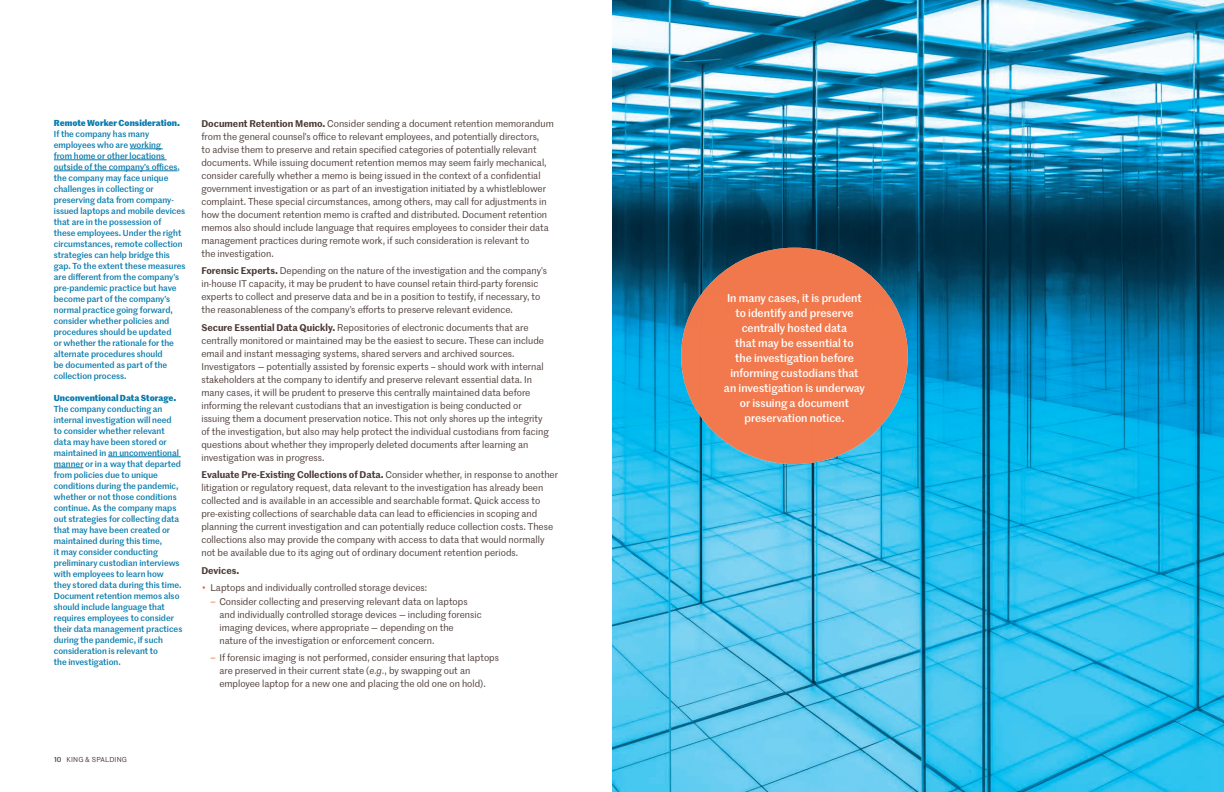
<style>
.page{position:relative;width:1224px;height:792px;background:#fff}
.page>*{position:absolute;margin:0;border:0;box-sizing:border-box;transform-origin:0 0}
.Call_Out{font:500 11px/15px "Marr Sans";color:#fff;text-align:center}
.Body_Copy{font:9.5px/13px "Marr Sans";color:#4a3934}
.Body_Copy-2{font:600 9.5px "Marr Sans";color:#4a3934}
.Call_Out-2{font:500 8.5px/11px "Marr Sans";color:#077bad}
.Call_Out_Heading{font:700 8.5px "Marr Sans";color:#077bad}
.t1{font:7px "Marr Sans";letter-spacing:.02em;color:#4a3934}
.s1{font-weight:700}
.s2{font-weight:600}
.s3{font-weight:500;font-size:7px;color:#f15921}
.s4{font-style:italic}
.s5{font-weight:500}
</style>
<div class="page">
<img style="left:612px;top:0;width:612px;height:792px">
<div style="left:681px;top:248px;width:227px;height:216px;background:#f1794d;border-radius:50%"></div>
<hr style="left:130px;top:149px;width:33px;height:1px;background:#077bad">
<hr style="left:54px;top:160px;width:113px;height:1px;background:#077bad">
<hr style="left:54px;top:171px;width:123px;height:1px;background:#077bad">
<hr style="left:108px;top:457px;width:73px;height:1px;background:#077bad">
<hr style="left:54px;top:468px;width:30px;height:1px;background:#077bad">
<p class="Call_Out_Heading" style="left:54px;top:117px;width:128px">Remote Worker Consideration.</p>
<p class="Call_Out-2" style="left:54px;top:128px;width:133px">If the company has many employees who are working<br>from home or other locations outside of the company’s offices, the company may face unique challenges in collecting or preserving data from company&shy;issued laptops and mobile devices that are in the possession of<br>these employees. Under the right circumstances, remote collection strategies can help bridge this gap. To the extent these measures are different from the company’s pre-pandemic practice but have become part of the company’s normal practice going forward, consider whether policies and procedures should be updated<br>or whether the rationale for the alternate procedures should<br>be documented as part of the collection process.</p>
<p class="Call_Out-2" style="left:54px;top:392px;width:130px"><span class="s1">Unconventional Data Storage.<br></span>The company conducting an internal investigation will need<br>to consider whether relevant data may have been stored or maintained in an unconventional manner or in a way that departed from policies due to unique conditions during the pandemic, whether or not those conditions continue. As the company maps out strategies for collecting data that may have been created or maintained during this time,<br>it may consider conducting preliminary custodian interviews with employees to learn how they stored data during this time.<br>Document retention memos also should include language that requires employees to consider their data management practices during the pandemic, if such consideration is relevant to<br>the investigation.</p>
<p class="Body_Copy" style="left:201px;top:116px;width:354px"><span class="s2">Document Retention Memo.</span> Consider sending a document retention memorandum from the general counsel’s office to relevant employees, and potentially directors,<br>to advise them to preserve and retain specified categories of potentially relevant documents. While issuing document retention memos may seem fairly mechanical, consider carefully whether a memo is being issued in the context of a confidential government investigation or as part of an investigation initiated by a whistleblower complaint. These special circumstances, among others, may call for adjustments in how the document retention memo is crafted and distributed. Document retention memos also should include language that requires employees to consider their data management practices during remote work, if such consideration is relevant to<br>the investigation.</p>
<p class="Body_Copy" style="left:201px;top:264px;width:347px"><span class="s2">Forensic Experts.</span> Depending on the nature of the investigation and the company’s in-house IT capacity, it may be prudent to have counsel retain third-party forensic experts to collect and preserve data and be in a position to testify, if necessary, to the reasonableness of the company’s efforts to preserve relevant evidence.</p>
<p class="Body_Copy" style="left:201px;top:320px;width:349px"><span class="s2">Secure Essential Data Quickly.</span> Repositories of electronic documents that are centrally monitored or maintained may be the easiest to secure. These can include email and instant messaging systems, shared servers and archived sources.<br>Investigators — potentially assisted by forensic experts – should work with internal stakeholders at the company to identify and preserve relevant essential data. In many cases, it will be prudent to preserve this centrally maintained data before informing the relevant custodians that an investigation is being conducted or issuing them a document preservation notice. This not only shores up the integrity of the investigation, but also may help protect the individual custodians from facing questions about whether they improperly deleted documents after learning an investigation was in progress.</p>
<p class="Body_Copy" style="left:201px;top:468px;width:358px"><span class="s2">Evaluate Pre-Existing Collections of Data.</span> Consider whether, in response to another litigation or regulatory request, data relevant to the investigation has already been collected and is available in an accessible and searchable format. Quick access to pre-existing collections of searchable data can lead to efficiencies in scoping and planning the current investigation and can potentially reduce collection costs. These collections also may provide the company with access to data that would normally not be available due to its aging out of ordinary document retention periods.</p>
<p class="Body_Copy-2" style="left:201px;top:563px;width:39px">Devices.</p>
<p class="Body_Copy" style="left:210px;top:581px;width:218px">Laptops and individually controlled storage devices:</p>
<p class="Body_Copy" style="left:219px;top:594px;width:264px;text-indent:-9px"><span class="s3">—</span> Consider collecting and preserving relevant data on laptops and individually controlled storage devices — including forensic imaging devices, where appropriate — depending on the nature of the investigation or enforcement concern.</p>
<p class="Body_Copy" style="left:219px;top:651px;width:281px;text-indent:-9px"><span class="s3">—</span> If forensic imaging is not performed, consider ensuring that laptops are preserved in their current state (<span class="s4">e.g.</span>, by swapping out an employee laptop for a new one and placing the old one on hold).</p>
<p class="t1" style="left:54px;top:755px;width:75px"><span class="s5">10</span> KING &amp; SPALDING</p>
<p class="Call_Out" style="left:724px;top:290px;width:143px">In many cases, it is prudent to identify and preserve centrally hosted data<br>that may be essential to<br>the investigation before informing custodians that an investigation is underway or issuing a document</p>
<p class="Call_Out" style="left:745px;top:410px;width:101px">preservation notice.</p>
</div>
